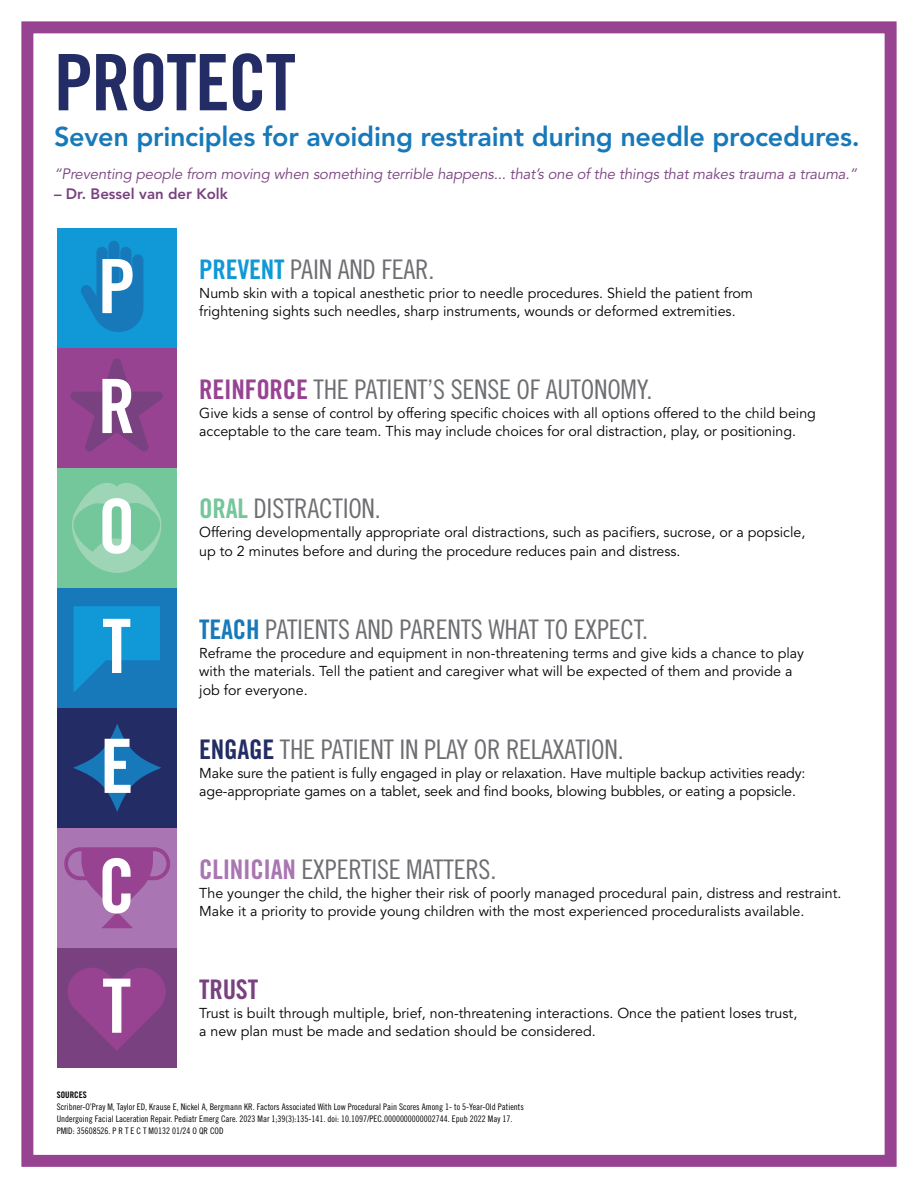
<style>
.page{position:relative;width:918px;height:1188px;background:#fff}
.page>*{position:absolute;margin:0;border:0;box-sizing:border-box;transform-origin:0 0}
.t1{font:78px "Trade Gothic LT Std Bd Cn 20";letter-spacing:-.02em;color:#232c64}
.t2{font:75px/119.9px "Trade Gothic LT Std Bd Cn 20";color:#fff}
.t3{font:27px "Trade Gothic LT Std Cn 18";letter-spacing:-.01em;color:#6d6e71}
.t4{font:800 27px "Avenir LT Std";letter-spacing:-.01em;color:#1779b9}
.t5{font:27px "Trade Gothic LT Std Bd Cn 20";letter-spacing:-.01em;color:#794180}
.t6{font:italic 15px "Avenir LT Std";letter-spacing:-.01em;color:#794180}
.t7{font:800 15px "Avenir LT Std";color:#794180}
.t8{font:14.25px/18.8px "Avenir LT Std";color:#000}
.t9{font:9px/12px "Trade Gothic LT Std Cn 18";color:#000}
.t10{font:9px "Trade Gothic LT Std Bd Cn 20";color:#000}
.s1{font-family:"Trade Gothic LT Std Bd Cn 20";color:#1099d6}
.s2{font-family:"Trade Gothic LT Std Bd Cn 20";color:#984392}
.s3{font-family:"Trade Gothic LT Std Bd Cn 20";color:#74c69b}
.s4{font-family:"Trade Gothic LT Std Bd Cn 20";color:#1779b9}
.s5{font-family:"Trade Gothic LT Std Bd Cn 20";color:#232c64}
.s6{font-family:"Trade Gothic LT Std Bd Cn 20";color:#a975b2}
</style>
<div class="page">
<div style="left:21px;top:21px;width:876px;height:1146px;border:12px solid #984392"></div>
<div style="left:57px;top:948px;width:120px;height:120px;background:#794180"></div>
<svg style="left:68px;top:968px;width:98px;height:83px"></svg>
<div style="left:57px;top:348px;width:120px;height:120px;background:#984392"></div>
<svg style="left:70px;top:358px;width:93px;height:94px"></svg>
<div style="left:57px;top:468px;width:120px;height:120px;background:#74c69b"></div>
<div style="left:57px;top:228px;width:120px;height:120px;background:#1099d6"></div>
<div style="left:57px;top:708px;width:120px;height:120px;background:#232c64"></div>
<svg style="left:73px;top:724px;width:88px;height:88px"></svg>
<div style="left:57px;top:828px;width:120px;height:120px;background:#a975b2"></div>
<svg style="left:64px;top:847px;width:106px;height:81px"></svg>
<svg style="left:81px;top:241px;width:62px;height:91px"></svg>
<div style="left:57px;top:588px;width:120px;height:120px;background:#1779b9"></div>
<svg style="left:74px;top:606px;width:86px;height:86px"></svg>
<svg style="left:72px;top:483px;width:90px;height:90px"></svg>
<h1 class="t1" style="left:54px;top:35px;width:243px">PROTECT</h1>
<h3 class="t4" style="left:54px;top:121px;width:807px">Seven principles for avoiding restraint during needle procedures.</h3>
<p class="t6" style="left:54px;top:166px;width:805px">“Preventing people from moving when something terrible happens... that’s one of the things that makes trauma a trauma.”</p>
<p class="t7" style="left:54px;top:185px;width:175px">– Dr. Bessel van der Kolk</p>
<h2 class="t2" style="left:98px;top:226px;width:39px">P<br>R</h2>
<h2 class="t2" style="left:98px;top:466px;width:39px">O</h2>
<h2 class="t2" style="left:98px;top:586px;width:39px;text-align:justify">T E C T</h2>
<h3 class="t3" style="left:199px;top:253px;width:237px"><span class="s1">PREVENT</span> PAIN AND FEAR.</h3>
<p class="t8" style="left:199px;top:284px;width:555px">Numb skin with a topical anesthetic prior to needle procedures. Shield the patient from frightening sights such needles, sharp instruments, wounds or deformed extremities.</p>
<h3 class="t3" style="left:199px;top:373px;width:455px"><span class="s2">REINFORCE</span> THE PATIENT’S SENSE OF AUTONOMY.</h3>
<p class="t8" style="left:199px;top:404px;width:618px">Give kids a sense of control by offering specific choices with all options offered to the child being acceptable to the care team. This may include choices for oral distraction, play, or positioning.</p>
<h3 class="t3" style="left:199px;top:493px;width:183px"><span class="s3">ORAL</span> DISTRACTION.</h3>
<p class="t8" style="left:199px;top:523px;width:608px">Offering developmentally appropriate oral distractions, such as pacifiers, sucrose, or a popsicle, up to 2 minutes before and during the procedure reduces pain and distress.</p>
<h3 class="t3" style="left:199px;top:613px;width:450px"><span class="s4">TEACH</span> PATIENTS AND PARENTS WHAT TO EXPECT.</h3>
<p class="t8" style="left:199px;top:644px;width:606px">Reframe the procedure and equipment in non-threatening terms and give kids a chance to play with the materials. Tell the patient and caregiver what will be expected of them and provide a job for everyone.</p>
<h3 class="t3" style="left:199px;top:733px;width:426px"><span class="s5">ENGAGE</span> THE PATIENT IN PLAY OR RELAXATION.</h3>
<p class="t8" style="left:199px;top:764px;width:608px">Make sure the patient is fully engaged in play or relaxation. Have multiple backup activities ready: age-appropriate games on a tablet, seek and find books, blowing bubbles, or eating a popsicle.</p>
<h3 class="t3" style="left:199px;top:853px;width:299px"><span class="s6">CLINICIAN</span> EXPERTISE MATTERS.</h3>
<p class="t8" style="left:199px;top:884px;width:641px">The younger the child, the higher their risk of poorly managed procedural pain, distress and restraint.<br>Make it a priority to provide young children with the most experienced proceduralists available.</p>
<h3 class="t5" style="left:199px;top:973px;width:60px">TRUST</h3>
<p class="t8" style="left:199px;top:1004px;width:600px">Trust is built through multiple, brief, non-threatening interactions. Once the patient loses trust, a new plan must be made and sedation should be considered.</p>
<p class="t10" style="left:57px;top:1089px;width:31px">SOURCES</p>
<p class="t9" style="left:57px;top:1101px;width:469px">Scribner-O’Pray M, Taylor ED, Krause E, Nickel A, Bergmann KR. Factors Associated With Low Procedural Pain Scores Among 1- to 5-Year-Old Patients<br>Undergoing Facial Laceration Repair. Pediatr Emerg Care. 2023 Mar 1;39(3):135-141. doi: 10.1097/PEC.0000000000002744. Epub 2022 May 17.<br>PMID: 35608526. P R T E C T M0132 01/24 O QR COD</p>
</div>
